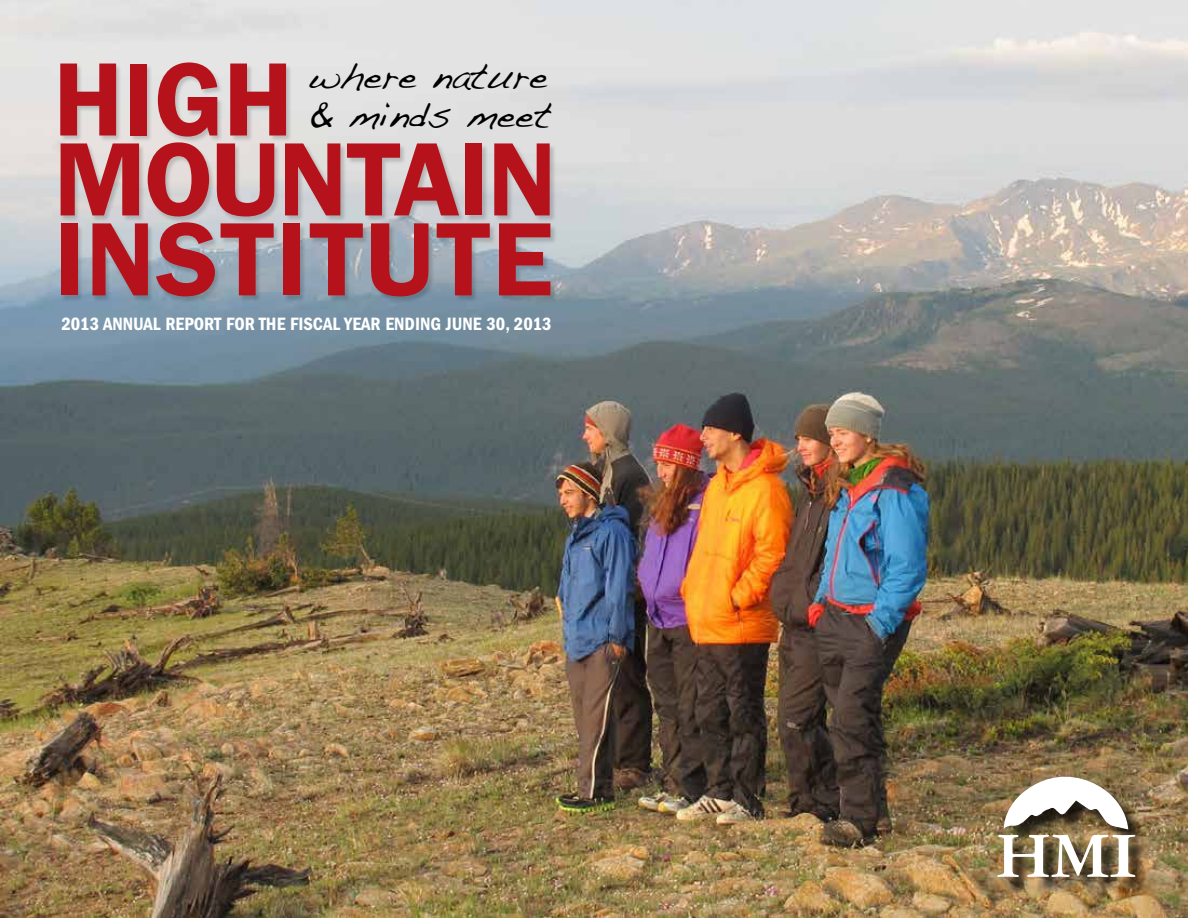
<style>
.page{position:relative;width:1188px;height:918px;background:#fff}
.page>*{position:absolute;margin:0;border:0;box-sizing:border-box;transform-origin:0 0}
.t1{font:600 104.85px/79.9px "Franklin Gothic";color:#b5121b}
.t2{font:37.35px/38.5px "Handwriting Dakota";color:#000}
.t3{font:18.45px "ITC Franklin Gothic Std Dm Cd";color:#fff}
</style>
<div class="page">
<img style="left:0;top:0;width:1188px;height:918px">
<div style="left:60px;top:63px;width:497px;height:240px;background:#000;opacity:.17"></div>
<div style="left:1000px;top:779px;width:153px;height:116px;background:#000;opacity:.75"></div>
<svg style="left:1003px;top:770px;width:125px;height:59px"></svg>
<svg style="left:997px;top:835px;width:138px;height:42px"></svg>
<h1 class="t1" style="left:54px;top:60px;width:505px">HIGH<br>MOUNTAIN<br>INSTITUTE</h1>
<h2 class="t2" style="left:308px;top:56px;width:245px">where nature &amp; minds meet</h2>
<p class="t3" style="left:61px;top:313px;width:492px">2013 ANNUAL REPORT FOR THE FISCAL YEAR ENDING JUNE 30, 2013</p>
</div>
